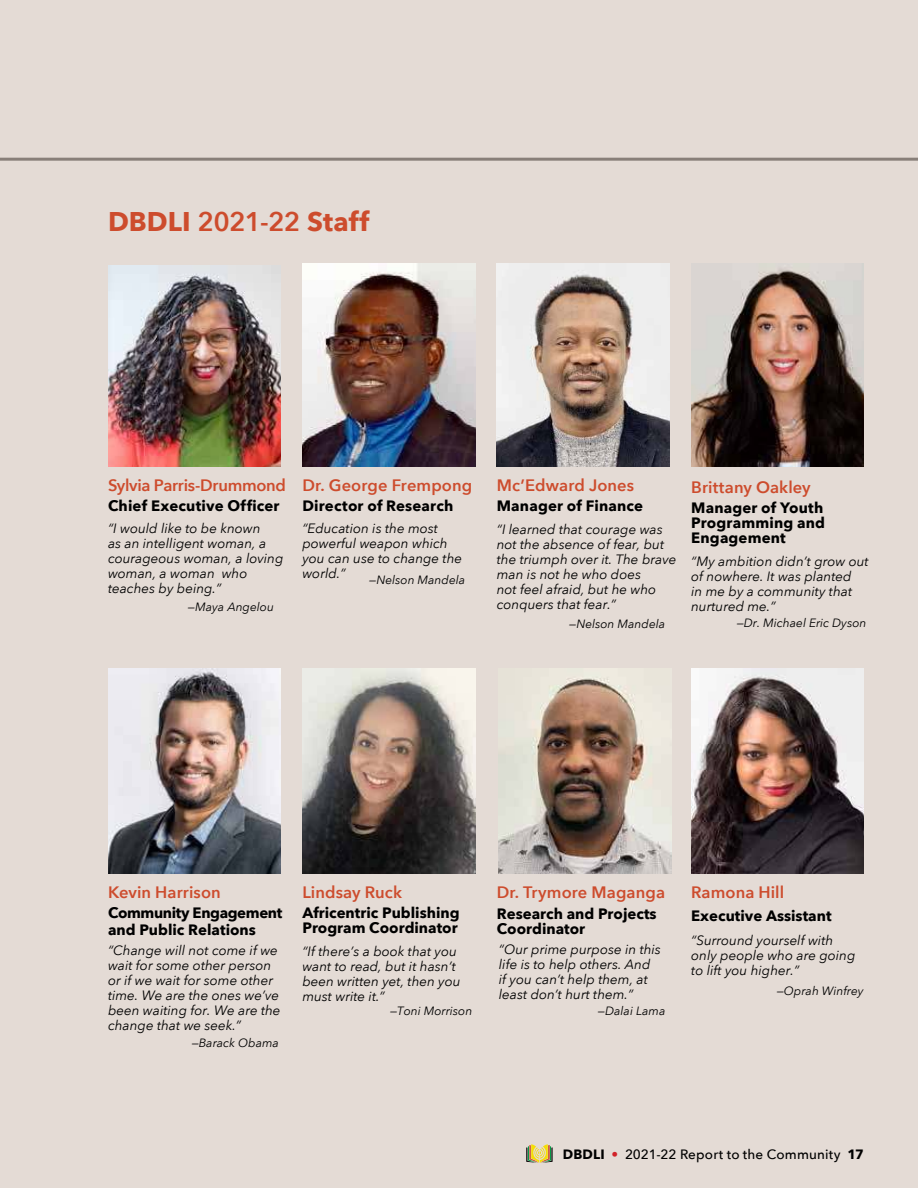
<style>
.page{position:relative;width:918px;height:1188px;background:#fff}
.page>*{position:absolute;margin:0;border:0;box-sizing:border-box;transform-origin:0 0}
.t1{font:700 27px "Avenir Next";color:#cd4c2d}
.t2{font:600 16.5px "Avenir Next";letter-spacing:.005em;color:#cd4c2d}
.t3{font:600 16.5px "Avenir Next";letter-spacing:-.02em;color:#cd4c2d}
.t4{font:700 15px/15px "Avenir Next";color:#000}
.t5{font:700 15px/16.5px "Avenir Next";letter-spacing:-.025em;color:#000}
.t6{font:italic 13.5px/15px "Avenir Next";color:#000}
.t7{font:500 13.5px "Avenir Next";letter-spacing:.01em;color:#000}
.t8{font:italic 12px "Avenir Next";color:#000}
.s1{font-weight:600}
.s2{font-weight:700}
.s3{font-weight:600;color:#d12229}
</style>
<div class="page">
<div style="left:1px;top:0;width:917px;height:1188px;background:#e4dbd5"></div>
<svg style="left:526px;top:1144px;width:27px;height:19px"></svg>
<hr style="left:0;top:158px;width:918px;height:3px;background:#40ad48">
<img style="left:108px;top:265px;width:173px;height:202px">
<img style="left:302px;top:264px;width:173px;height:203px">
<img style="left:497px;top:264px;width:173px;height:203px">
<img style="left:691px;top:264px;width:173px;height:203px">
<img style="left:108px;top:669px;width:173px;height:205px">
<img style="left:302px;top:669px;width:173px;height:205px">
<img style="left:691px;top:669px;width:173px;height:205px">
<img style="left:499px;top:669px;width:173px;height:205px">
<h1 class="t1" style="left:108px;top:210px;width:263px">DBDLI <span class="s1">2021-22</span> Staff</h1>
<p class="t3" style="left:108px;top:478px;width:179px">Sylvia Parris-Drummond</p>
<p class="t4" style="left:108px;top:498px;width:173px">Chief Executive Officer</p>
<p class="t6" style="left:108px;top:522px;width:177px">“I would like to be known<br>as an intelligent woman, a courageous woman, a loving woman, a woman who teaches by being.”</p>
<p class="t8" style="left:188px;top:602px;width:88px">—Maya Angelou</p>
<p class="t2" style="left:302px;top:478px;width:171px">Dr. George Frempong</p>
<p class="t4" style="left:302px;top:500px;width:153px">Director of Research</p>
<p class="t6" style="left:302px;top:522px;width:161px">“Education is the most powerful weapon which you can use to change the world.”</p>
<p class="t8" style="left:369px;top:575px;width:98px">—Nelson Mandela</p>
<p class="t2" style="left:497px;top:478px;width:139px">Mc’Edward Jones</p>
<p class="t4" style="left:497px;top:500px;width:148px">Manager of Finance</p>
<p class="t6" style="left:497px;top:523px;width:181px">“I learned that courage was not the absence of fear, but the triumph over it. The brave man is not he who does<br>not feel afraid, but he who conquers that fear.”</p>
<p class="t8" style="left:569px;top:618px;width:98px">—Nelson Mandela</p>
<p class="t2" style="left:691px;top:480px;width:121px">Brittany Oakley</p>
<p class="t4" style="left:691px;top:502px;width:135px;text-align:justify">Manager of Youth Programming and Engagement</p>
<p class="t6" style="left:691px;top:555px;width:179px">“My ambition didn’t grow out of nowhere. It was planted<br>in me by a community that nurtured me.”</p>
<p class="t8" style="left:737px;top:618px;width:131px">—Dr. Michael Eric Dyson</p>
<p class="t2" style="left:108px;top:885px;width:114px">Kevin Harrison</p>
<p class="t5" style="left:108px;top:906px;width:176px">Community Engagement and Public Relations</p>
<p class="t6" style="left:108px;top:943px;width:174px">“Change will not come if we wait for some other person or if we wait for some other time. We are the ones we’ve been waiting for. We are the change that we seek.”</p>
<p class="t8" style="left:192px;top:1038px;width:89px">—Barack Obama</p>
<p class="t2" style="left:302px;top:885px;width:101px">Lindsay Ruck</p>
<p class="t4" style="left:302px;top:907px;width:159px">Africentric Publishing<br>Program Coordinator</p>
<p class="t6" style="left:302px;top:945px;width:160px">“If there’s a book that you want to read, but it hasn’t been written yet, then you must write it.”</p>
<p class="t8" style="left:390px;top:1005px;width:84px">—Toni Morrison</p>
<p class="t2" style="left:497px;top:886px;width:170px">Dr. Trymore Maganga</p>
<p class="t4" style="left:497px;top:907px;width:161px">Research and Projects<br>Coordinator</p>
<p class="t6" style="left:499px;top:943px;width:164px">“Our prime purpose in this life is to help others. And if you can’t help them, at least don’t hurt them.”</p>
<p class="t8" style="left:598px;top:1006px;width:69px">—Dalai Lama</p>
<p class="t2" style="left:691px;top:885px;width:95px">Ramona Hill</p>
<p class="t4" style="left:691px;top:910px;width:142px">Executive Assistant</p>
<p class="t6" style="left:691px;top:934px;width:166px">“Surround yourself with only people who are going to lift you higher.”</p>
<p class="t8" style="left:777px;top:986px;width:88px">—Oprah Winfrey</p>
<p class="t7" style="left:563px;top:1148px;width:303px"><span class="s2">DBDLI</span> <span class="s3">•</span> 2021-22 Report to the Community <span class="s2">17</span></p>
</div>
